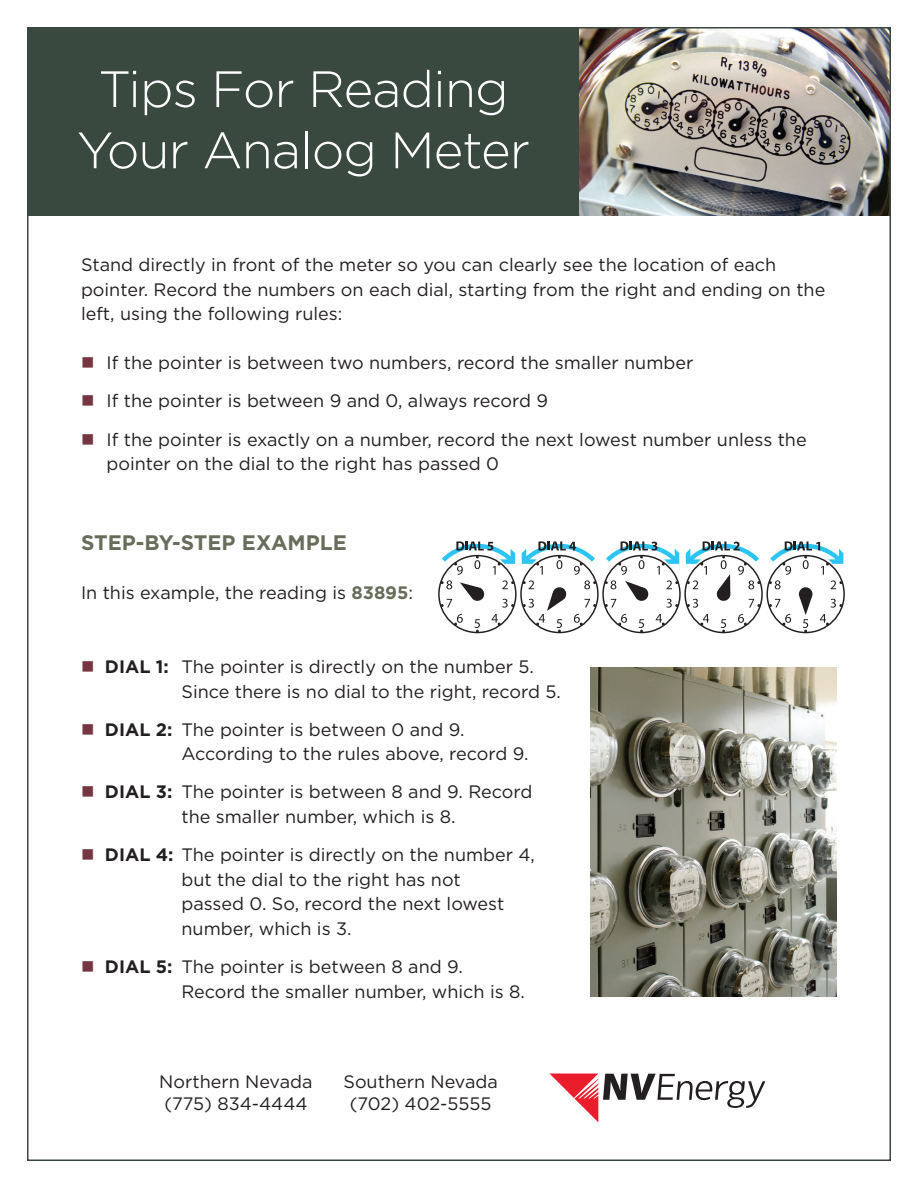
<style>
.page{position:relative;width:918px;height:1188px;background:#fff}
.page>*{position:absolute;margin:0;border:0;box-sizing:border-box;transform-origin:0 0}
.t1{font:300 51px/61.2px "Gotham";letter-spacing:-.02em;color:#fff;text-align:center}
.t2{font:700 21px "Gotham";color:#676d5b}
.t3{font:18px/24.6px "Gotham";color:#231f20}
.s1{color:#753641}
.s2{font-weight:700;color:#676d5b}
.s3{font-weight:700}
</style>
<div class="page">
<div style="left:27px;top:27px;width:553px;height:189px;background:#3a493f"></div>
<img style="left:580px;top:30px;width:308px;height:186px">
<svg style="left:438px;top:541px;width:407px;height:92px"></svg>
<img style="left:591px;top:667px;width:246px;height:330px">
<svg style="left:550px;top:1074px;width:215px;height:48px"></svg>
<p class="t1" style="left:77px;top:57px;width:455px">Tips For Reading<br>Your Analog Meter</p>
<p class="t3" style="left:81px;top:252px;width:746px">Stand directly in front of the meter so you can clearly see the location of each pointer. Record the numbers on each dial, starting from the right and ending on the left, using the following rules:</p>
<p class="t3" style="left:81px;top:350px;width:614px"><span class="s1">■</span> If the pointer is between two numbers, record the smaller number</p>
<p class="t3" style="left:81px;top:388px;width:469px"><span class="s1">■</span> If the pointer is between 9 and 0, always record 9</p>
<p class="t3" style="left:107px;top:426px;width:702px;text-indent:-26px"><span class="s1">■</span> If the pointer is exactly on a number, record the next lowest number unless the pointer on the dial to the right has passed 0</p>
<h3 class="t2" style="left:81px;top:529px;width:267px">STEP-BY-STEP EXAMPLE</h3>
<p class="t3" style="left:81px;top:580px;width:334px">In this example, the reading is <span class="s2">83895</span>:</p>
<p class="t3" style="left:181px;top:654px;width:381px;text-indent:-100px"><span class="s1">■</span> <span class="s3">DIAL 1:</span> The pointer is directly on the number 5.<br>Since there is no dial to the right, record 5.</p>
<p class="t3" style="left:181px;top:717px;width:349px;text-indent:-100px"><span class="s1">■</span> <span class="s3">DIAL 2:</span> The pointer is between 0 and 9.<br>According to the rules above, record 9.</p>
<p class="t3" style="left:181px;top:779px;width:352px;text-indent:-100px"><span class="s1">■</span> <span class="s3">DIAL 3:</span> The pointer is between 8 and 9. Record the smaller number, which is 8.</p>
<p class="t3" style="left:181px;top:842px;width:355px;text-indent:-100px"><span class="s1">■</span> <span class="s3">DIAL 4:</span> The pointer is directly on the number 4, but the dial to the right has not<br>passed 0. So, record the next lowest number, which is 3.</p>
<p class="t3" style="left:181px;top:954px;width:345px;text-indent:-100px"><span class="s1">■</span> <span class="s3">DIAL 5:</span> The pointer is between 8 and 9.<br>Record the smaller number, which is 8.</p>
<p class="t3" style="left:159px;top:1069px;width:155px">Northern Nevada</p>
<p class="t3" style="left:344px;top:1069px;width:156px">Southern Nevada</p>
<p class="t3" style="left:164px;top:1090px;width:145px">(775) 834-4444</p>
<p class="t3" style="left:350px;top:1090px;width:143px">(702) 402-5555</p>
</div>
